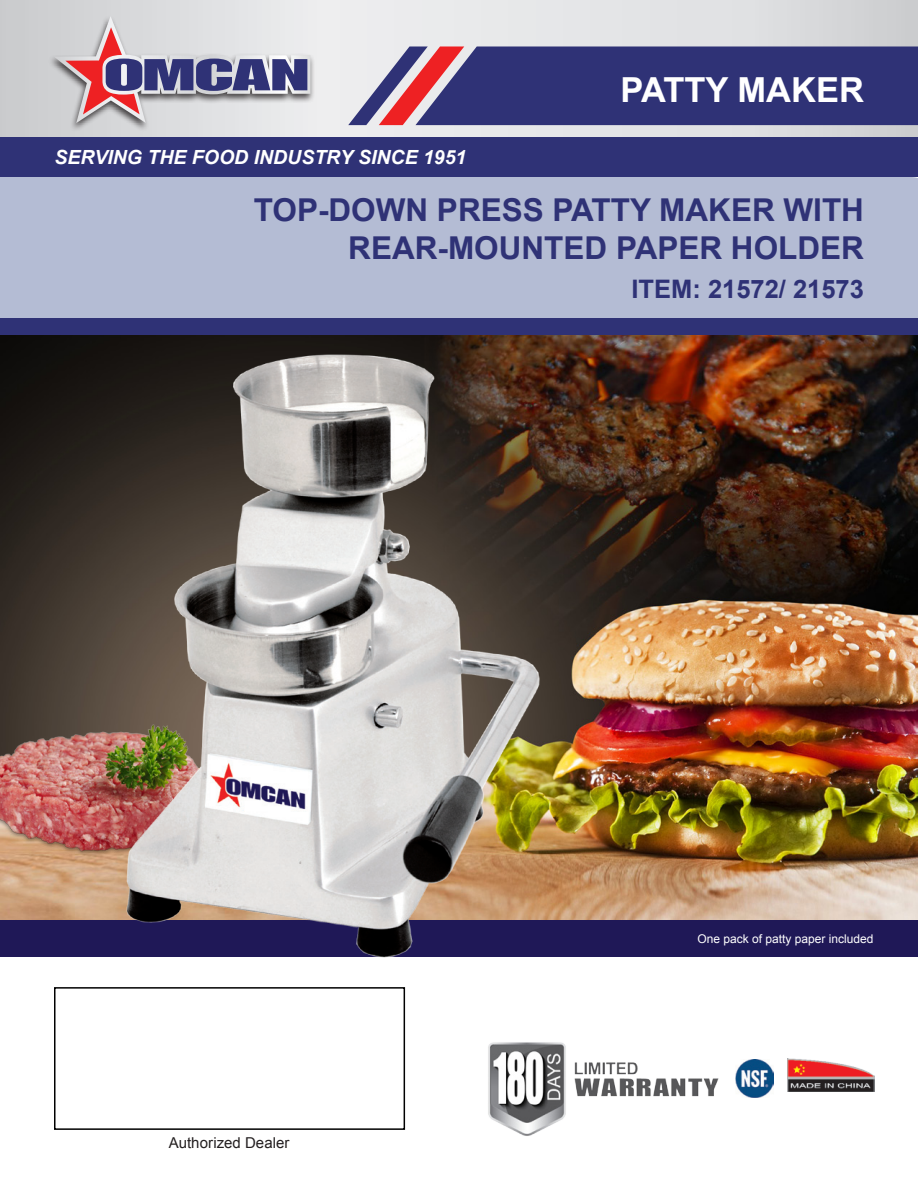
<style>
.page{position:relative;width:918px;height:1188px;background:#fff}
.page>*{position:absolute;margin:0;border:0;box-sizing:border-box;transform-origin:0 0}
.t1{font:700 34.5px "Arial";color:#fff}
.t2{font:700 31.5px "Arial";color:#2f3276}
.t3{font:700 25.5px "Arial";color:#2f3276}
.t4{font:italic 700 19.5px "Arial";color:#fff}
.t5{font:15px "Arial";letter-spacing:.005em;color:#231f20}
.t6{font:12px "Arial";color:#fff}
</style>
<div class="page">
<img style="left:0;top:335px;width:918px;height:585px">
<div style="left:0;top:176px;width:918px;height:142px;background:#b4bcd4"></div>
<div style="left:0;top:318px;width:918px;height:17px;background:#2f3276"></div>
<div style="left:0;top:920px;width:918px;height:36px;background:#1f1857"></div>
<svg style="left:0;top:0;width:918px;height:137px;background:#dedfe1"></svg>
<div style="left:0;top:137px;width:918px;height:39px;background:#2f3276"></div>
<svg style="left:348px;top:46px;width:570px;height:79px;background:#4a447e"></svg>
<div style="left:48px;top:14px;width:268px;height:117px;background:#231f20;opacity:.8"></div>
<svg style="left:54px;top:16px;width:256px;height:107px;background:#b8aebb"></svg>
<img style="left:488px;top:1042px;width:231px;height:94px">
<img style="left:788px;top:1059px;width:86px;height:32px">
<img style="left:736px;top:1059px;width:38px;height:38px">
<img style="left:0;top:715px;width:112px;height:140px">
<img style="left:112px;top:335px;width:437px;height:623px">
<div style="left:54px;top:987px;width:351px;height:143px;border:2px solid #000"></div>
<p class="t4" style="left:54px;top:144px;width:414px">SERVING THE FOOD INDUSTRY SINCE 1951</p>
<p class="t1" style="left:621px;top:67px;width:245px">PATTY MAKER</p>
<p class="t2" style="left:254px;top:189px;width:612px">TOP-DOWN PRESS PATTY MAKER WITH</p>
<p class="t2" style="left:348px;top:227px;width:517px">REAR-MOUNTED PAPER HOLDER</p>
<p class="t3" style="left:632px;top:272px;width:234px">ITEM: 21572/ 21573</p>
<p class="t5" style="left:169px;top:1132px;width:122px">Authorized Dealer</p>
<p class="t6" style="left:697px;top:931px;width:178px">One pack of patty paper included</p>
</div>
